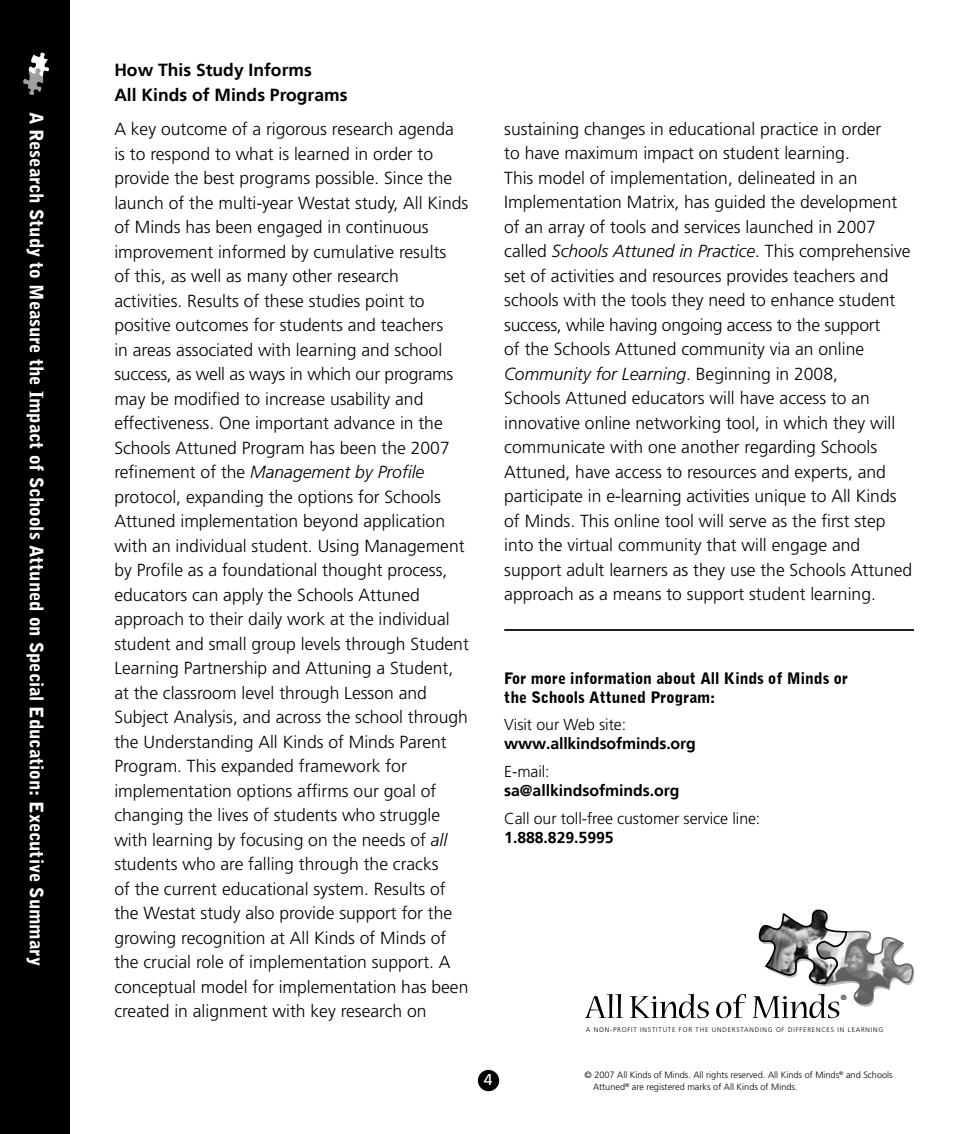
<style>
.page{position:relative;width:977px;height:1134px;background:#fff}
.page>*{position:absolute;margin:0;border:0;box-sizing:border-box;transform-origin:0 0}
.t1{font:900 18.55px "Bell Gothic BT";color:#fff}
.t2{font:300 17.5px/24.5px "Frutiger";color:#000}
.t3{font:700 17.5px/24.5px "Frutiger";color:#000}
.t4{font:300 15.92px "Frutiger";letter-spacing:-.005em;color:#000}
.t5{font:700 15.92px "Frutiger";letter-spacing:-.005em;color:#000}
.t6{font:900 15.75px/18.9px "Bell Gothic BT";color:#000}
.t7{font:15.75px "Frutiger";color:#fff}
.t8{font:300 9.1px/12.2px "Frutiger";color:#000}
.t9{font:7.35px "Frutiger";color:#000}
.t10{font:300 6.65px "Frutiger";letter-spacing:.12em;color:#000}
.s1{font-style:italic}
</style>
<div class="page">
<div style="left:478px;top:1070px;width:21px;height:21px;background:#000;border-radius:50%"></div>
<div style="left:0;top:0;width:69px;height:1134px;background:#000"></div>
<svg style="left:23px;top:53px;width:26px;height:42px"></svg>
<svg style="left:584px;top:994px;width:39px;height:24px"></svg>
<svg style="left:630px;top:994px;width:79px;height:24px"></svg>
<svg style="left:716px;top:994px;width:30px;height:24px"></svg>
<svg style="left:752px;top:910px;width:162px;height:108px"></svg>
<hr style="left:504px;top:629px;width:410px;height:2px;background:#000">
<p class="t1" style="left:48px;top:112px;width:856px;rotate:90deg">A Research Study to Measure the Impact of Schools Attuned on Special Education: Executive Summary</p>
<p class="t3" style="left:114px;top:58px;width:235px">How This Study Informs<br>All Kinds of Minds Programs</p>
<p class="t2" style="left:114px;top:117px;width:356px">A key outcome of a rigorous research agenda is to respond to what is learned in order to provide the best programs possible. Since the launch of the multi-year Westat study, All Kinds of Minds has been engaged in continuous improvement informed by cumulative results<br>of this, as well as many other research activities. Results of these studies point to positive outcomes for students and teachers<br>in areas associated with learning and school success, as well as ways in which our programs may be modified to increase usability and effectiveness. One important advance in the Schools Attuned Program has been the 2007 refinement of the <span class="s1">Management by Profile </span>protocol, expanding the options for Schools Attuned implementation beyond application with an individual student. Using Management by Profile as a foundational thought process, educators can apply the Schools Attuned approach to their daily work at the individual student and small group levels through Student Learning Partnership and Attuning a Student, at the classroom level through Lesson and Subject Analysis, and across the school through the Understanding All Kinds of Minds Parent Program. This expanded framework for implementation options affirms our goal of changing the lives of students who struggle with learning by focusing on the needs of <span class="s1">all </span>students who are falling through the cracks<br>of the current educational system. Results of the Westat study also provide support for the growing recognition at All Kinds of Minds of the crucial role of implementation support. A conceptual model for implementation has been created in alignment with key research on</p>
<p class="t2" style="left:504px;top:117px;width:409px">sustaining changes in educational practice in order<br>to have maximum impact on student learning.<br>This model of implementation, delineated in an Implementation Matrix, has guided the development of an array of tools and services launched in 2007 called <span class="s1">Schools Attuned in Practice</span>. This comprehensive set of activities and resources provides teachers and schools with the tools they need to enhance student success, while having ongoing access to the support<br>of the Schools Attuned community via an online <span class="s1">Community for Learning</span>. Beginning in 2008,<br>Schools Attuned educators will have access to an innovative online networking tool, in which they will communicate with one another regarding Schools Attuned, have access to resources and experts, and participate in e-learning activities unique to All Kinds of Minds. This online tool will serve as the first step into the virtual community that will engage and support adult learners as they use the Schools Attuned approach as a means to support student learning.</p>
<p class="t6" style="left:504px;top:669px;width:345px">For more information about All Kinds of Minds or the Schools Attuned Program:</p>
<p class="t4" style="left:504px;top:715px;width:123px">Visit our Web site:</p>
<p class="t5" style="left:504px;top:734px;width:193px">www.allkindsofminds.org</p>
<p class="t4" style="left:504px;top:762px;width:47px">E-mail:</p>
<p class="t5" style="left:504px;top:781px;width:177px">sa@allkindsofminds.org</p>
<p class="t4" style="left:504px;top:809px;width:258px">Call our toll-free customer service line:</p>
<p class="t5" style="left:504px;top:828px;width:111px">1.888.829.5995</p>
<p class="t7" style="left:484px;top:1070px;width:10px">4</p>
<p class="t9" style="left:840px;top:993px;width:7px">®</p>
<p class="t10" style="left:586px;top:1026px;width:299px">A NON-PROFIT INSTITUTE FOR THE UNDERSTANDING OF DIFFERENCES IN LEARNING</p>
<p class="t8" style="left:593px;top:1069px;width:301px;text-indent:-9px">© 2007 All Kinds of Minds. All rights reserved. All Kinds of Minds<sup>®</sup> and Schools<br>Attuned<sup>®</sup> are registered marks of All Kinds of Minds.</p>
</div>
